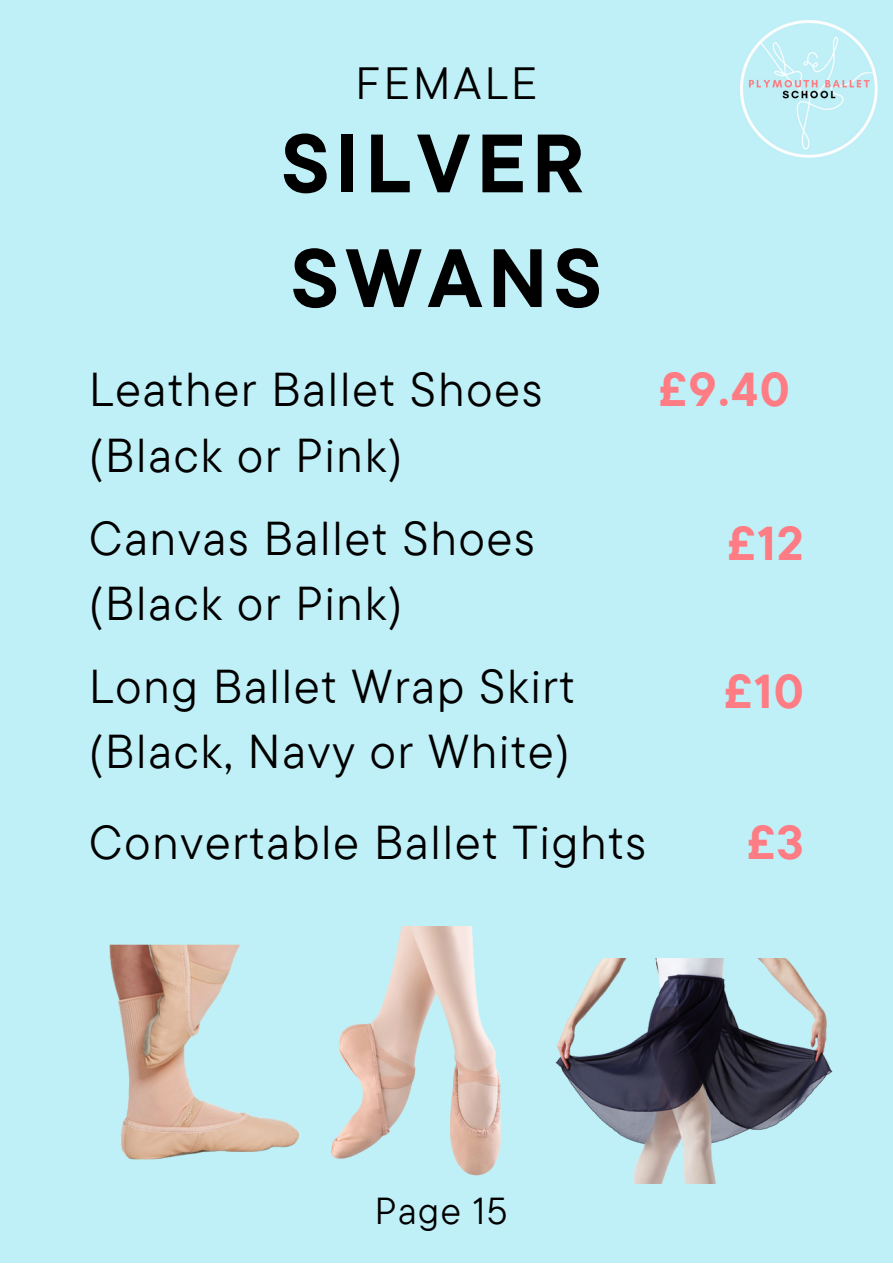
<style>
.page{position:relative;width:893px;height:1264px;background:#fff}
.page>*{position:absolute;margin:0;border:0;box-sizing:border-box;transform-origin:0 0}
.t1{font:700 82.5px "TT Commons Pro";letter-spacing:.075em;color:#000}
.t2{font:47.4px "TT Commons Pro";letter-spacing:.04em;color:#000}
.t3{font:700 47.4px "TT Commons Pro";color:#fe7c83}
.t4{font:45px "TT Commons Pro";letter-spacing:.075em;color:#000}
.t5{font:37.5px "TT Commons Pro";letter-spacing:.04em;color:#000}
</style>
<div class="page">
<div style="left:0;top:0;width:892px;height:1262px;background:#c0f0f7"></div>
<img style="left:89px;top:944px;width:215px;height:215px;border-radius:13px">
<img style="left:568px;top:958px;width:265px;height:225px">
<img style="left:279px;top:926px;width:289px;height:250px">
<img style="left:740px;top:20px;width:138px;height:138px">
<p class="t4" style="left:355px;top:54px;width:183px">FEMALE</p>
<p class="t1" style="left:281px;top:110px;width:305px">SILVER</p>
<p class="t1" style="left:291px;top:224px;width:313px">SWANS</p>
<p class="t2" style="left:89px;top:359px;width:454px">Leather Ballet Shoes</p>
<p class="t2" style="left:89px;top:424px;width:314px">(Black or Pink)</p>
<p class="t2" style="left:89px;top:507px;width:447px">Canvas Ballet Shoes</p>
<p class="t2" style="left:89px;top:572px;width:314px">(Black or Pink)</p>
<p class="t2" style="left:89px;top:655px;width:487px">Long Ballet Wrap Skirt</p>
<p class="t2" style="left:89px;top:720px;width:481px">(Black, Navy or White)</p>
<p class="t3" style="left:658px;top:359px;width:132px">£9.40</p>
<p class="t3" style="left:727px;top:512px;width:77px">£12</p>
<p class="t3" style="left:724px;top:660px;width:81px">£10</p>
<p class="t2" style="left:89px;top:811px;width:558px">Convertable Ballet Tights</p>
<p class="t3" style="left:747px;top:811px;width:58px">£3</p>
<p class="t5" style="left:375px;top:1186px;width:134px">Page 15</p>
</div>
